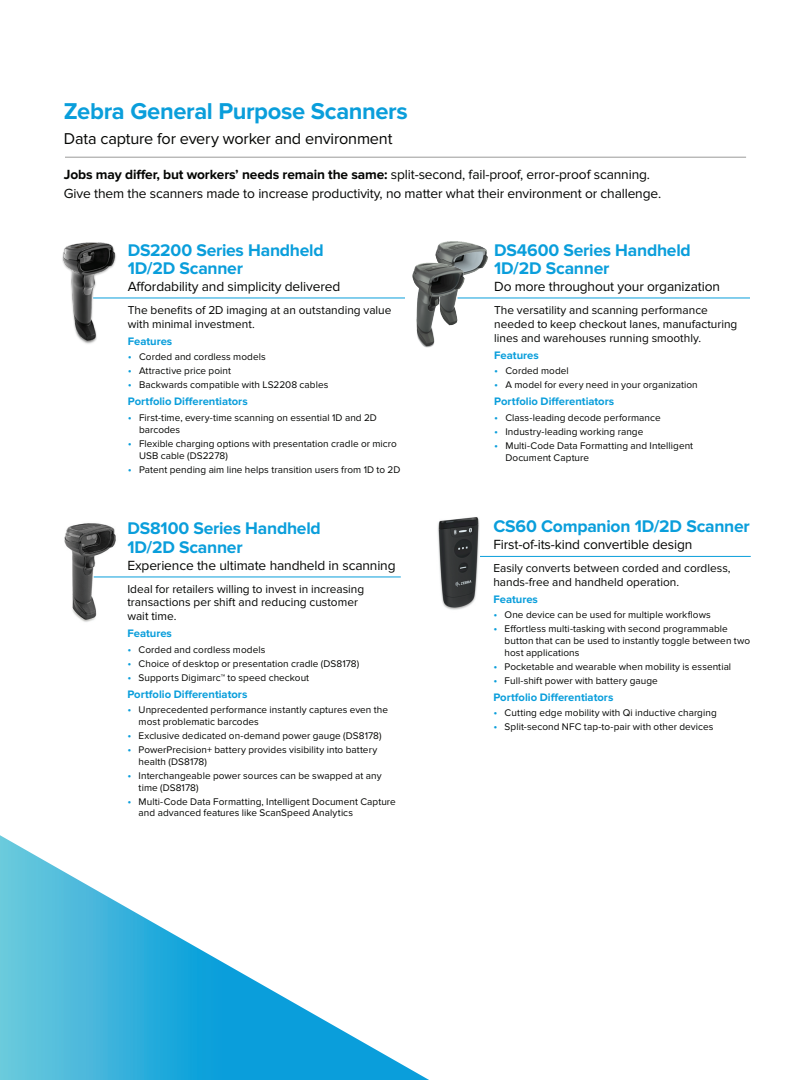
<style>
.page{position:relative;width:810px;height:1080px;background:#fff}
.page>*{position:absolute;margin:0;border:0;box-sizing:border-box;transform-origin:0 0}
.t1{font:700 23.75px "Proxima Nova";letter-spacing:-.015em;color:#0a9edb}
.t2{font:700 17.5px/18.8px "Proxima Nova";letter-spacing:-.01em;color:#0a9edb}
.t3{font:16.25px "Proxima Nova";letter-spacing:-.01em;color:#040503}
.t4{font:13.75px/18.8px "Proxima Nova";letter-spacing:-.01em;color:#040503}
.t5{font:11.88px/13.8px "Proxima Nova";color:#040503}
.t6{font:700 11.25px "Proxima Nova";letter-spacing:-.005em;color:#0a9edb}
.t7{font:10px/11.9px "Proxima Nova";letter-spacing:.005em;color:#040503}
.s1{font-weight:700}
.s2{font-size:11.25px;color:#0a9edb}
</style>
<div class="page">
<hr style="left:65px;top:157px;width:681px;height:1px;background:#9a9a99">
<img style="left:62px;top:242px;width:61px;height:102px">
<hr style="left:93px;top:298px;width:312px;height:1px;background:#0a9edb">
<img style="left:64px;top:523px;width:64px;height:99px">
<hr style="left:94px;top:577px;width:307px;height:1px;background:#0a9edb">
<hr style="left:458px;top:298px;width:292px;height:1px;background:#0a9edb">
<hr style="left:477px;top:556px;width:274px;height:1px;background:#0a9edb">
<img style="left:437px;top:517px;width:43px;height:93px">
<svg style="left:0;top:835px;width:429px;height:245px"></svg>
<img style="left:435px;top:241px;width:58px;height:58px">
<img style="left:404px;top:258px;width:64px;height:90px">
<h1 class="t1" style="left:64px;top:98px;width:346px">Zebra General Purpose Scanners</h1>
<h3 class="t3" style="left:64px;top:129px;width:330px">Data capture for every worker and environment</h3>
<h3 class="t4" style="left:64px;top:166px;width:599px"><span class="s1">Jobs may differ, but workers’ needs remain the same:</span> split-second, fail-proof, error-proof scanning.<br>Give them the scanners made to increase productivity, no matter what their environment or challenge.</h3>
<h2 class="t2" style="left:128px;top:241px;width:197px">DS2200 Series Handheld<br>1D/2D Scanner</h2>
<h3 class="t4" style="left:128px;top:278px;width:214px">Affordability and simplicity delivered</h3>
<p class="t5" style="left:128px;top:303px;width:265px">The benefits of 2D imaging at an outstanding value with minimal investment.</p>
<p class="t6" style="left:128px;top:335px;width:46px">Features</p>
<p class="t7" style="left:128px;top:351px;width:139px"><span class="s2">•</span> Corded and cordless models</p>
<p class="t7" style="left:128px;top:365px;width:105px"><span class="s2">•</span> Attractive price point</p>
<p class="t7" style="left:128px;top:379px;width:202px"><span class="s2">•</span> Backwards compatible with LS2208 cables</p>
<p class="t6" style="left:128px;top:395px;width:122px">Portfolio Differentiators</p>
<p class="t7" style="left:139px;top:412px;width:239px;text-indent:-11px"><span class="s2">•</span> First-time, every-time scanning on essential 1D and 2D barcodes</p>
<p class="t7" style="left:139px;top:438px;width:259px;text-indent:-11px"><span class="s2">•</span> Flexible charging options with presentation cradle or micro<br>USB cable (DS2278)</p>
<p class="t7" style="left:128px;top:463px;width:274px"><span class="s2">•</span> Patent pending aim line helps transition users from 1D to 2D</p>
<h2 class="t2" style="left:127px;top:519px;width:195px">DS8100 Series Handheld<br>1D/2D Scanner</h2>
<h3 class="t4" style="left:127px;top:556px;width:270px">Experience the ultimate handheld in scanning</h3>
<p class="t5" style="left:127px;top:582px;width:238px">Ideal for retailers willing to invest in increasing transactions per shift and reducing customer wait time.</p>
<p class="t6" style="left:127px;top:627px;width:46px">Features</p>
<p class="t7" style="left:127px;top:644px;width:139px"><span class="s2">•</span> Corded and cordless models</p>
<p class="t7" style="left:127px;top:658px;width:233px"><span class="s2">•</span> Choice of desktop or presentation cradle (DS8178)</p>
<p class="t7" style="left:127px;top:671px;width:183px"><span class="s2">•</span> Supports Digimarc™ to speed checkout</p>
<p class="t6" style="left:127px;top:687px;width:122px">Portfolio Differentiators</p>
<p class="t7" style="left:139px;top:704px;width:251px;text-indent:-11px"><span class="s2">•</span> Unprecedented performance instantly captures even the most problematic barcodes</p>
<p class="t7" style="left:127px;top:730px;width:256px"><span class="s2">•</span> Exclusive dedicated on-demand power gauge (DS8178)</p>
<p class="t7" style="left:139px;top:744px;width:240px;text-indent:-11px"><span class="s2">•</span> PowerPrecision+ battery provides visibility into battery health (DS8178)</p>
<p class="t7" style="left:139px;top:770px;width:245px;text-indent:-11px"><span class="s2">•</span> Interchangeable power sources can be swapped at any time (DS8178)</p>
<p class="t7" style="left:139px;top:795px;width:259px;text-indent:-11px"><span class="s2">•</span> Multi-Code Data Formatting, Intelligent Document Capture and advanced features like ScanSpeed Analytics</p>
<h2 class="t2" style="left:494px;top:241px;width:198px">DS4600 Series Handheld<br>1D/2D Scanner</h2>
<h3 class="t4" style="left:494px;top:278px;width:227px">Do more throughout your organization</h3>
<p class="t5" style="left:494px;top:303px;width:245px">The versatility and scanning performance needed to keep checkout lanes, manufacturing lines and warehouses running smoothly.</p>
<p class="t6" style="left:494px;top:348px;width:46px">Features</p>
<p class="t7" style="left:494px;top:365px;width:76px"><span class="s2">•</span> Corded model</p>
<p class="t7" style="left:494px;top:379px;width:205px"><span class="s2">•</span> A model for every need in your organization</p>
<p class="t6" style="left:494px;top:395px;width:122px">Portfolio Differentiators</p>
<p class="t7" style="left:494px;top:412px;width:168px"><span class="s2">•</span> Class-leading decode performance</p>
<p class="t7" style="left:494px;top:426px;width:151px"><span class="s2">•</span> Industry-leading working range</p>
<p class="t7" style="left:505px;top:440px;width:189px;text-indent:-11px"><span class="s2">•</span> Multi-Code Data Formatting and Intelligent<br>Document Capture</p>
<h2 class="t2" style="left:493px;top:517px;width:258px">CS60 Companion 1D/2D Scanner</h2>
<h3 class="t4" style="left:493px;top:535px;width:200px">First-of-its-kind convertible design</h3>
<p class="t5" style="left:493px;top:561px;width:239px">Easily converts between corded and cordless, hands-free and handheld operation.</p>
<p class="t6" style="left:493px;top:592px;width:46px">Features</p>
<p class="t7" style="left:493px;top:609px;width:219px"><span class="s2">•</span> One device can be used for multiple workflows</p>
<p class="t7" style="left:505px;top:623px;width:247px;text-indent:-11px"><span class="s2">•</span> Effortless multi-tasking with second programmable button that can be used to instantly toggle between two host applications</p>
<p class="t7" style="left:493px;top:661px;width:239px"><span class="s2">•</span> Pocketable and wearable when mobility is essential</p>
<p class="t7" style="left:493px;top:675px;width:166px"><span class="s2">•</span> Full-shift power with battery gauge</p>
<p class="t6" style="left:493px;top:691px;width:122px">Portfolio Differentiators</p>
<p class="t7" style="left:493px;top:707px;width:225px"><span class="s2">•</span> Cutting edge mobility with Qi inductive charging</p>
<p class="t7" style="left:493px;top:721px;width:221px"><span class="s2">•</span> Split-second NFC tap-to-pair with other devices</p>
</div>
